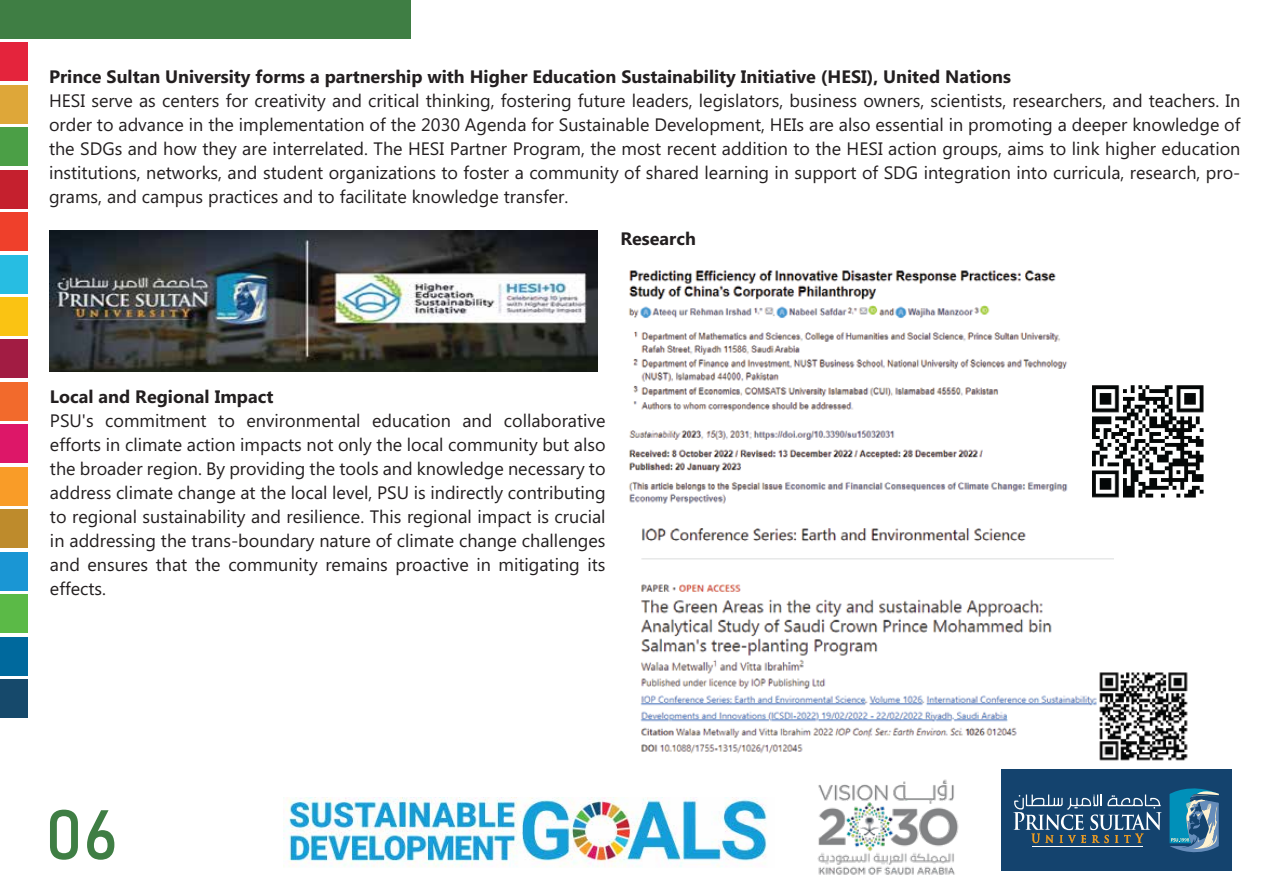
<style>
.page{position:relative;width:1263px;height:893px;background:#fff}
.page>*{position:absolute;margin:0;border:0;box-sizing:border-box;transform-origin:0 0}
.t1{font:69px "Bahnschrift";color:#3f7e44}
.t2{font:18px/24px "Microsoft Phags Pa";color:#231f20;text-align:justify}
.t3{font:700 18px "Microsoft Phags Pa";color:#231f20}
</style>
<div class="page">
<img style="left:817px;top:779px;width:142px;height:96px">
<div style="left:1001px;top:769px;width:231px;height:102px;background:#14436e"></div>
<svg style="left:1169px;top:788px;width:50px;height:65px"></svg>
<hr style="left:1033px;top:846px;width:110px;height:1px;background:#fff">
<svg style="left:1013px;top:794px;width:148px;height:49px"></svg>
<div style="left:0;top:0;width:410px;height:39px;background:#3f7e44"></div>
<div style="left:0;top:42px;width:27px;height:39px;background:#e4243c"></div>
<div style="left:0;top:85px;width:27px;height:39px;background:#dea739"></div>
<div style="left:0;top:127px;width:27px;height:39px;background:#4b9f46"></div>
<div style="left:0;top:170px;width:27px;height:39px;background:#c5202e"></div>
<div style="left:0;top:212px;width:27px;height:39px;background:#ef402b"></div>
<div style="left:0;top:255px;width:27px;height:38px;background:#27bde2"></div>
<div style="left:0;top:297px;width:27px;height:39px;background:#fac313"></div>
<div style="left:0;top:340px;width:27px;height:38px;background:#a21c43"></div>
<div style="left:0;top:382px;width:27px;height:39px;background:#f26a2c"></div>
<div style="left:0;top:424px;width:27px;height:39px;background:#dd1768"></div>
<div style="left:0;top:467px;width:27px;height:39px;background:#f99c28"></div>
<div style="left:0;top:509px;width:27px;height:39px;background:#be8b2c"></div>
<div style="left:0;top:552px;width:27px;height:39px;background:#1a96d4"></div>
<div style="left:0;top:594px;width:27px;height:39px;background:#5bba47"></div>
<div style="left:0;top:637px;width:27px;height:38px;background:#00699d"></div>
<div style="left:0;top:679px;width:27px;height:39px;background:#16496b"></div>
<img style="left:283px;top:798px;width:484px;height:69px">
<img style="left:50px;top:230px;width:547px;height:142px">
<img style="left:640px;top:528px;width:474px;height:226px">
<img style="left:1097px;top:668px;width:91px;height:93px">
<img style="left:628px;top:270px;width:440px;height:234px">
<img style="left:1092px;top:385px;width:112px;height:113px">
<p class="t3" style="left:49px;top:64px;width:963px">Prince Sultan University forms a partnership with Higher Education Sustainability Initiative (HESI), United Nations</p>
<p class="t2" style="left:49px;top:88px;width:1193px">HESI serve as centers for creativity and critical thinking, fostering future leaders, legislators, business owners, scientists, researchers, and teachers. In order to advance in the implementation of the 2030 Agenda for Sustainable Development, HEIs are also essential in promoting a deeper knowledge of the SDGs and how they are interrelated. The HESI Partner Program, the most recent addition to the HESI action groups, aims to link higher education institutions, networks, and student organizations to foster a community of shared learning in support of SDG integration into curricula, research, pro&shy;grams, and campus practices and to facilitate knowledge transfer.</p>
<p class="t3" style="left:620px;top:226px;width:77px">Research</p>
<p class="t3" style="left:50px;top:384px;width:225px">Local and Regional Impact</p>
<p class="t2" style="left:50px;top:408px;width:557px">PSU's commitment to environmental education and collaborative efforts in climate action impacts not only the local community but also the broader region. By providing the tools and knowledge necessary to address climate change at the local level, PSU is indirectly contributing to regional sustainability and resilience. This regional impact is crucial in addressing the trans-boundary nature of climate change challenges and ensures that the community remains proactive in mitigating its effects.</p>
<h1 class="t1" style="left:45px;top:782px;width:75px">06</h1>
</div>
